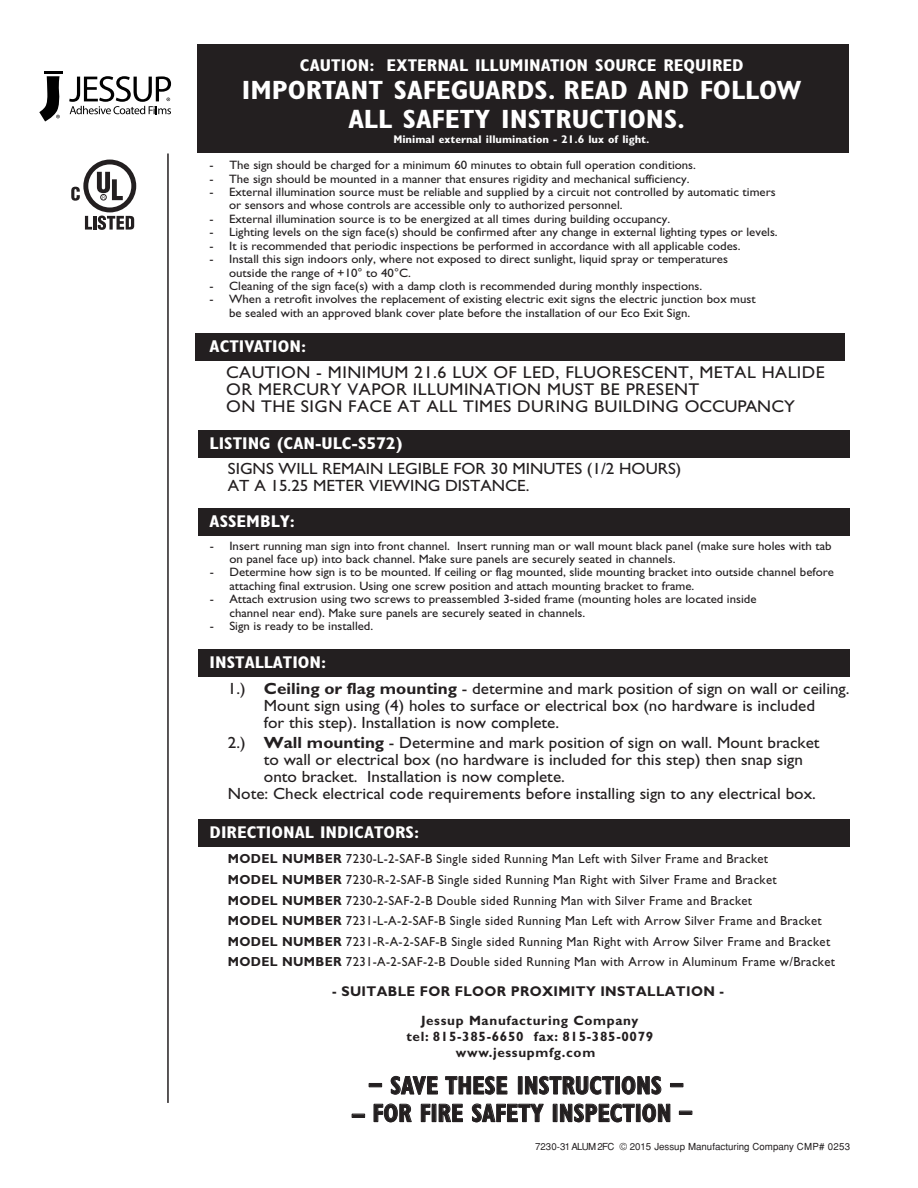
<style>
.page{position:relative;width:918px;height:1188px;background:#fff}
.page>*{position:absolute;margin:0;border:0;box-sizing:border-box;transform-origin:0 0}
.t1{font:700 condensed 26.55px/29.1px "Gill Sans";color:#fff;text-align:center;scale:1.11 1}
.t2{font:700 condensed 25.5px "Gill Sans";color:#231f20;scale:.95 1}
.t3{font:17.1px/17px "Gill Sans";letter-spacing:.025em;color:#231f20;scale:1.05 1}
.t4{font:700 condensed 17.1px "Gill Sans";color:#fff;scale:1.11 1}
.t5{font:16.2px/17px "Gill Sans";color:#231f20;scale:1.05 1}
.t6{font:700 14.1px "Gill Sans";letter-spacing:.025em;color:#231f20}
.t7{font:700 13.5px "Gill Sans";letter-spacing:.05em;color:#231f20}
.t8{font:13.2px/20.7px "Gill Sans";letter-spacing:.025em;color:#231f20}
.t9{font:12.15px/13.4px "Gill Sans";color:#231f20;scale:1.05 1}
.t10{font:700 condensed 11.1px "Gill Sans";color:#fff;scale:1.11 1}
.t11{font:9.75px "Helvetica";color:#231f20}
.s1{font-weight:700}
</style>
<div class="page">
<div style="left:198px;top:44px;width:651px;height:109px;background:#231f20"></div>
<hr style="left:167px;top:153px;width:2px;height:950px;background:#231f20">
<svg style="left:85px;top:216px;width:7px;height:14px"></svg>
<hr style="left:93px;top:216px;width:4px;height:14px;background:#231f20">
<svg style="left:98px;top:216px;width:36px;height:14px"></svg>
<div style="left:83px;top:160px;width:53px;height:52px;background:#231f20;border-radius:50%"></div>
<svg style="left:88px;top:164px;width:43px;height:44px"></svg>
<svg style="left:97px;top:172px;width:26px;height:28px"></svg>
<svg style="left:71px;top:187px;width:9px;height:14px"></svg>
<svg style="left:39px;top:72px;width:24px;height:49px"></svg>
<svg style="left:69px;top:76px;width:102px;height:38px"></svg>
<div style="left:196px;top:334px;width:649px;height:27px;background:#231f20"></div>
<div style="left:198px;top:430px;width:652px;height:27px;background:#231f20"></div>
<div style="left:198px;top:649px;width:652px;height:27px;background:#231f20"></div>
<div style="left:198px;top:819px;width:652px;height:28px;background:#231f20"></div>
<div style="left:198px;top:509px;width:652px;height:27px;background:#231f20"></div>
<div style="left:369px;top:1083px;width:13px;height:4px;border:1px solid #231f20"></div>
<svg style="left:391px;top:1076px;width:47px;height:19px"></svg>
<svg style="left:445px;top:1076px;width:62px;height:19px"></svg>
<div style="left:518px;top:1076px;width:4px;height:18px;border:1px solid #231f20"></div>
<svg style="left:525px;top:1076px;width:89px;height:19px"></svg>
<div style="left:616px;top:1076px;width:4px;height:18px;border:1px solid #231f20"></div>
<svg style="left:622px;top:1076px;width:39px;height:19px"></svg>
<div style="left:670px;top:1083px;width:13px;height:4px;border:1px solid #231f20"></div>
<div style="left:352px;top:1114px;width:13px;height:4px;border:1px solid #231f20"></div>
<svg style="left:374px;top:1104px;width:38px;height:18px"></svg>
<svg style="left:421px;top:1104px;width:9px;height:18px"></svg>
<svg style="left:439px;top:1104px;width:24px;height:18px"></svg>
<svg style="left:472px;top:1104px;width:72px;height:18px"></svg>
<div style="left:553px;top:1104px;width:4px;height:18px;border:1px solid #231f20"></div>
<svg style="left:560px;top:1104px;width:75px;height:18px"></svg>
<div style="left:636px;top:1104px;width:4px;height:18px;border:1px solid #231f20"></div>
<svg style="left:642px;top:1104px;width:28px;height:18px"></svg>
<div style="left:679px;top:1111px;width:13px;height:4px;border:1px solid #231f20"></div>
<h3 class="t4" style="left:300px;top:55px;width:401px">CAUTION: EXTERNAL ILLUMINATION SOURCE REQUIRED</h3>
<h1 class="t1" style="left:242px;top:75px;width:506px">IMPORTANT SAFEGUARDS. READ AND FOLLOW<br>ALL SAFETY INSTRUCTIONS.</h1>
<p class="t10" style="left:393px;top:133px;width:232px">Minimal external illumination - 21.6 lux of light.</p>
<p class="t9" style="left:210px;top:159px;width:465px">- The sign should be charged for a minimum 60 minutes to obtain full operation conditions.</p>
<p class="t9" style="left:210px;top:172px;width:459px">- The sign should be mounted in a manner that ensures rigidity and mechanical sufficiency.</p>
<p class="t9" style="left:229px;top:185px;width:522px;text-indent:-20px">- External illumination source must be reliable and supplied by a circuit not controlled by automatic timers or sensors and whose controls are accessible only to authorized personnel.</p>
<p class="t9" style="left:210px;top:212px;width:440px">- External illumination source is to be energized at all times during building occupancy.</p>
<p class="t9" style="left:210px;top:226px;width:543px">- Lighting levels on the sign face(s) should be confirmed after any change in external lighting types or levels.</p>
<p class="t9" style="left:210px;top:239px;width:507px">- It is recommended that periodic inspections be performed in accordance with all applicable codes.</p>
<p class="t9" style="left:229px;top:252px;width:477px;text-indent:-20px">- Install this sign indoors only, where not exposed to direct sunlight, liquid spray or temperatures outside the range of +10° to 40°C.</p>
<p class="t9" style="left:210px;top:279px;width:471px">- Cleaning of the sign face(s) with a damp cloth is recommended during monthly inspections.</p>
<p class="t9" style="left:229px;top:293px;width:503px;text-indent:-20px">- When a retrofit involves the replacement of existing electric exit signs the electric junction box must be sealed with an approved blank cover plate before the installation of our Eco Exit Sign.</p>
<h3 class="t4" style="left:210px;top:336px;width:88px">ACTIVATION:</h3>
<h3 class="t3" style="left:226px;top:364px;width:572px">CAUTION - MINIMUM 21.6 LUX OF LED, FLUORESCENT, METAL HALIDE<br>OR MERCURY VAPOR ILLUMINATION MUST BE PRESENT<br>ON THE SIGN FACE AT ALL TIMES DURING BUILDING OCCUPANCY</h3>
<h3 class="t4" style="left:210px;top:433px;width:176px">LISTING (CAN-ULC-S572)</h3>
<h3 class="t5" style="left:228px;top:460px;width:433px">SIGNS WILL REMAIN LEGIBLE FOR 30 MINUTES (1/2 HOURS)<br>AT A 15.25 METER VIEWING DISTANCE.</h3>
<h3 class="t4" style="left:210px;top:511px;width:78px">ASSEMBLY:</h3>
<p class="t9" style="left:229px;top:539px;width:575px;text-indent:-20px">- Insert running man sign into front channel. Insert running man or wall mount black panel (make sure holes with tab on panel face up) into back channel. Make sure panels are securely seated in channels.</p>
<p class="t9" style="left:229px;top:566px;width:577px;text-indent:-20px">- Determine how sign is to be mounted. If ceiling or flag mounted, slide mounting bracket into outside channel before attaching final extrusion. Using one screw position and attach mounting bracket to frame.</p>
<p class="t9" style="left:229px;top:592px;width:504px;text-indent:-20px">- Attach extrusion using two screws to preassembled 3-sided frame (mounting holes are located inside channel near end). Make sure panels are securely seated in channels.</p>
<p class="t9" style="left:210px;top:619px;width:157px">- Sign is ready to be installed.</p>
<h3 class="t4" style="left:210px;top:652px;width:107px">INSTALLATION:</h3>
<h3 class="t5" style="left:264px;top:680px;width:559px;text-indent:-36px">1.) <span class="s1">Ceiling or flag mounting</span> - determine and mark position of sign on wall or ceiling.<br>Mount sign using (4) holes to surface or electrical box (no hardware is included<br>for this step). Installation is now complete.</h3>
<h3 class="t5" style="left:228px;top:734px;width:565px">2.) <span class="s1">Wall mounting</span> - Determine and mark position of sign on wall. Mount bracket</h3>
<h3 class="t5" style="left:264px;top:751px;width:515px">to wall or electrical box (no hardware is included for this step) then snap sign</h3>
<h3 class="t5" style="left:264px;top:768px;width:288px">onto bracket. Installation is now complete.</h3>
<h3 class="t5" style="left:228px;top:785px;width:562px">Note: Check electrical code requirements before installing sign to any electrical box.</h3>
<h3 class="t4" style="left:210px;top:822px;width:190px">DIRECTIONAL INDICATORS:</h3>
<p class="t8" style="left:228px;top:849px;width:609px"><span class="s1">MODEL NUMBER</span> 7230-L-2-SAF-B Single sided Running Man Left with Silver Frame and Bracket<br><span class="s1">MODEL NUMBER</span> 7230-R-2-SAF-B Single sided Running Man Right with Silver Frame and Bracket<br><span class="s1">MODEL NUMBER</span> 7230-2-SAF-2-B Double sided Running Man with Silver Frame and Bracket<br><span class="s1">MODEL NUMBER</span> 7231-L-A-2-SAF-B Single sided Running Man Left with Arrow Silver Frame and Bracket <span class="s1">MODEL NUMBER</span> 7231-R-A-2-SAF-B Single sided Running Man Right with Arrow Silver Frame and Bracket <span class="s1">MODEL NUMBER</span> 7231-A-2-SAF-2-B Double sided Running Man with Arrow in Aluminum Frame w/Bracket</p>
<p class="t6" style="left:332px;top:983px;width:393px">- SUITABLE FOR FLOOR PROXIMITY INSTALLATION -</p>
<p class="t7" style="left:421px;top:1012px;width:219px">Jessup Manufacturing Company</p>
<p class="t7" style="left:406px;top:1028px;width:248px">tel: 815-385-6650 fax: 815-385-0079</p>
<p class="t7" style="left:456px;top:1045px;width:141px">www.jessupmfg.com</p>
<h2 class="t2" style="left:369px;top:1070px;width:331px">– SAVE THESE INSTRUCTIONS –</h2>
<h2 class="t2" style="left:352px;top:1098px;width:359px">– FOR FIRE SAFETY INSPECTION –</h2>
<p class="t11" style="left:535px;top:1141px;width:316px">7230-31 ALUM 2FC © 2015 Jessup Manufacturing Company CMP# 0253</p>
</div>
